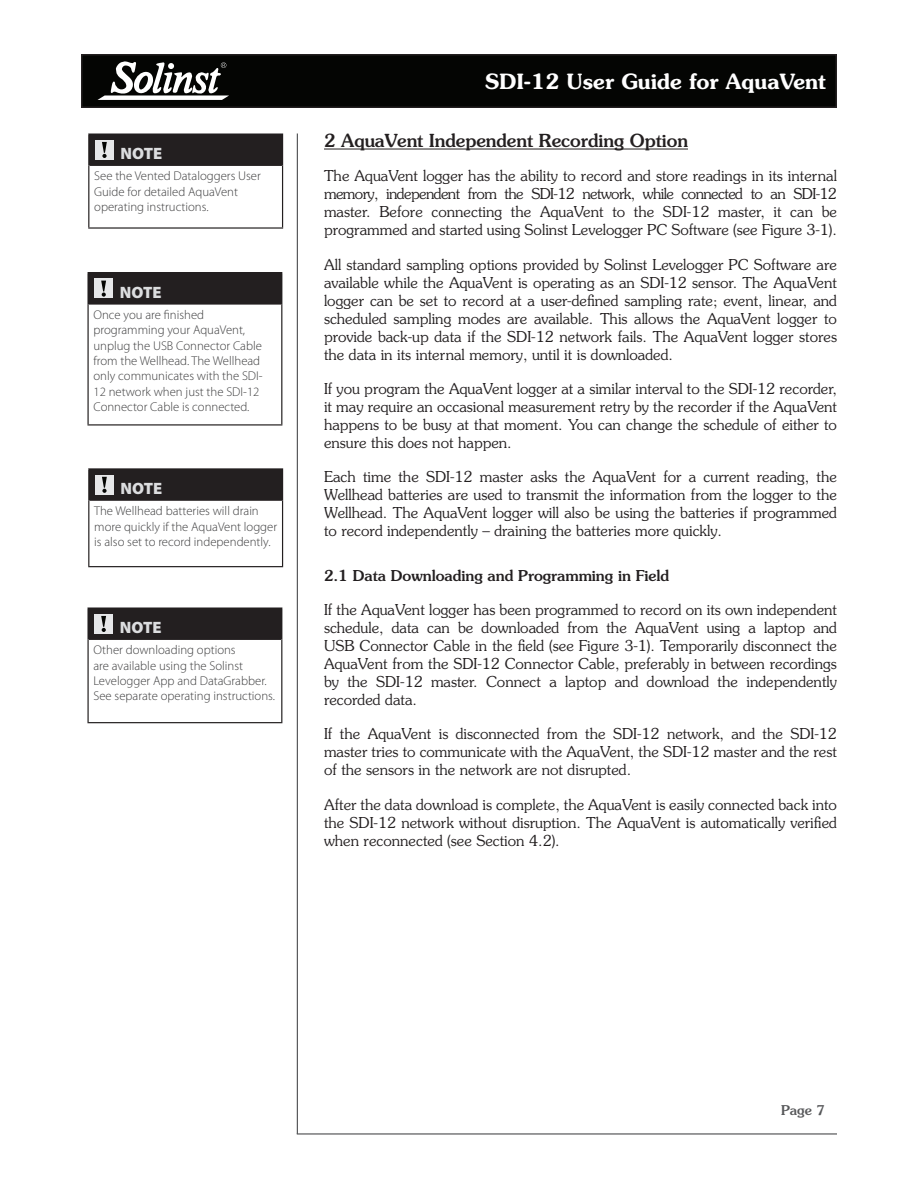
<style>
.page{position:relative;width:918px;height:1188px;background:#fff}
.page>*{position:absolute;margin:0;border:0;box-sizing:border-box;transform-origin:0 0}
.t1{font:600 21px "Souvenir Std";color:#fff}
.Body_Title_1_0{font:500 18px "Souvenir Std";color:#231f20}
.NOTE_Title{font:900 16.5px "Myriad Pro";color:#dcdddf}
.BODY_Text{font:300 15px/18px "Souvenir Std";color:#231f20;text-align:justify}
.BODY_Title_1_1{font:500 15px "Souvenir Std";color:#231f20}
.t2{font:500 13.5px "Souvenir Std";color:#57585a}
.NOTE_Body_Text{font:300 12.75px/15.3px "Myriad Pro";color:#3e3e3f}
</style>
<div class="page">
<div style="left:82px;top:55px;width:754px;height:52px;background:#040503"></div>
<div style="left:81px;top:54px;width:756px;height:54px;border:2px solid #231f20"></div>
<svg style="left:97px;top:61px;width:132px;height:39px"></svg>
<hr style="left:297px;top:134px;width:1px;height:1000px;background:#57585a">
<hr style="left:297px;top:1133px;width:540px;height:2px;background:#57585a">
<hr style="left:324px;top:149px;width:364px;height:1px;background:#231f20">
<div style="left:89px;top:134px;width:194px;height:31px;background:#231f20"></div>
<hr style="left:88px;top:165px;width:1px;height:62px;background:#231f20">
<hr style="left:282px;top:165px;width:1px;height:62px;background:#231f20">
<hr style="left:88px;top:227px;width:195px;height:2px;background:#231f20">
<hr style="left:88px;top:134px;width:195px;height:1px;background:#231f20">
<hr style="left:88px;top:135px;width:1px;height:30px;background:#231f20">
<hr style="left:89px;top:165px;width:193px;height:1px;background:#231f20">
<div style="left:95px;top:140px;width:19px;height:19px;background:#e6e7e9"></div>
<svg style="left:102px;top:142px;width:5px;height:16px"></svg>
<div style="left:88px;top:273px;width:194px;height:31px;background:#231f20"></div>
<hr style="left:87px;top:304px;width:2px;height:120px;background:#231f20">
<hr style="left:281px;top:304px;width:1px;height:120px;background:#231f20">
<hr style="left:87px;top:424px;width:195px;height:2px;background:#231f20">
<hr style="left:87px;top:272px;width:195px;height:1px;background:#231f20">
<hr style="left:87px;top:273px;width:2px;height:31px;background:#231f20">
<hr style="left:89px;top:304px;width:192px;height:1px;background:#231f20">
<div style="left:94px;top:279px;width:19px;height:19px;background:#e6e7e9"></div>
<svg style="left:101px;top:281px;width:5px;height:16px"></svg>
<div style="left:89px;top:469px;width:194px;height:31px;background:#231f20"></div>
<hr style="left:88px;top:500px;width:1px;height:66px;background:#231f20">
<hr style="left:282px;top:500px;width:1px;height:66px;background:#231f20">
<hr style="left:88px;top:566px;width:195px;height:1px;background:#231f20">
<hr style="left:88px;top:468px;width:195px;height:2px;background:#231f20">
<hr style="left:88px;top:470px;width:1px;height:30px;background:#231f20">
<hr style="left:89px;top:500px;width:193px;height:1px;background:#231f20">
<div style="left:95px;top:475px;width:19px;height:19px;background:#e6e7e9"></div>
<svg style="left:102px;top:477px;width:5px;height:16px"></svg>
<div style="left:88px;top:608px;width:194px;height:31px;background:#231f20"></div>
<hr style="left:87px;top:639px;width:2px;height:83px;background:#231f20">
<hr style="left:281px;top:639px;width:1px;height:83px;background:#231f20">
<hr style="left:87px;top:722px;width:195px;height:1px;background:#231f20">
<hr style="left:87px;top:607px;width:195px;height:2px;background:#231f20">
<hr style="left:87px;top:609px;width:2px;height:30px;background:#231f20">
<hr style="left:89px;top:639px;width:192px;height:1px;background:#231f20">
<div style="left:94px;top:614px;width:19px;height:19px;background:#e6e7e9"></div>
<svg style="left:101px;top:616px;width:5px;height:16px"></svg>
<p class="NOTE_Title" style="left:121px;top:145px;width:43px">NOTE</p>
<p class="NOTE_Body_Text" style="left:94px;top:169px;width:168px">See the Vented Dataloggers User<br>Guide for detailed AquaVent operating instructions.</p>
<p class="NOTE_Title" style="left:120px;top:283px;width:43px">NOTE</p>
<p class="NOTE_Body_Text" style="left:93px;top:307px;width:171px">Once you are finished programming your AquaVent, unplug the USB Connector Cable from the Wellhead. The Wellhead only communicates with the SDI-<br>12 network when just the SDI-12<br>Connector Cable is connected.</p>
<p class="NOTE_Title" style="left:121px;top:479px;width:43px">NOTE</p>
<p class="NOTE_Body_Text" style="left:94px;top:504px;width:184px">The Wellhead batteries will drain more quickly if the AquaVent logger is also set to record independently.</p>
<p class="NOTE_Title" style="left:120px;top:619px;width:43px">NOTE</p>
<p class="NOTE_Body_Text" style="left:93px;top:643px;width:183px">Other downloading options<br>are available using the Solinst<br>Levelogger App and DataGrabber.<br>See separate operating instructions.</p>
<h1 class="t1" style="left:485px;top:68px;width:342px">SDI-12 User Guide for AquaVent</h1>
<p class="Body_Title_1_0" style="left:324px;top:130px;width:366px">2 AquaVent Independent Recording Option</p>
<p class="BODY_Text" style="left:324px;top:167px;width:515px">The AquaVent logger has the ability to record and store readings in its internal memory, independent from the SDI-12 network, while connected to an SDI-12 master. Before connecting the AquaVent to the SDI-12 master, it can be programmed and started using Solinst Levelogger PC Software (see Figure 3-1).</p>
<p class="BODY_Text" style="left:324px;top:255px;width:515px">All standard sampling options provided by Solinst Levelogger PC Software are available while the AquaVent is operating as an SDI-12 sensor. The AquaVent logger can be set to record at a user-defined sampling rate; event, linear, and scheduled sampling modes are available. This allows the AquaVent logger to provide back-up data if the SDI-12 network fails. The AquaVent logger stores the data in its internal memory, until it is downloaded.</p>
<p class="BODY_Text" style="left:324px;top:379px;width:515px">If you program the AquaVent logger at a similar interval to the SDI-12 recorder, it may require an occasional measurement retry by the recorder if the AquaVent happens to be busy at that moment. You can change the schedule of either to ensure this does not happen.</p>
<p class="BODY_Text" style="left:324px;top:468px;width:515px">Each time the SDI-12 master asks the AquaVent for a current reading, the Wellhead batteries are used to transmit the information from the logger to the Wellhead. The AquaVent logger will also be using the batteries if programmed to record independently – draining the batteries more quickly.</p>
<p class="BODY_Title_1_1" style="left:324px;top:567px;width:347px">2.1 Data Downloading and Programming in Field</p>
<p class="BODY_Text" style="left:324px;top:601px;width:515px">If the AquaVent logger has been programmed to record on its own independent schedule, data can be downloaded from the AquaVent using a laptop and USB Connector Cable in the field (see Figure 3-1). Temporarily disconnect the AquaVent from the SDI-12 Connector Cable, preferably in between recordings by the SDI-12 master. Connect a laptop and download the independently recorded data.</p>
<p class="BODY_Text" style="left:324px;top:725px;width:514px">If the AquaVent is disconnected from the SDI-12 network, and the SDI-12 master tries to communicate with the AquaVent, the SDI-12 master and the rest of the sensors in the network are not disrupted.</p>
<p class="BODY_Text" style="left:324px;top:795px;width:515px">After the data download is complete, the AquaVent is easily connected back into the SDI-12 network without disruption. The AquaVent is automatically verified when reconnected (see Section 4.2).</p>
<p class="t2" style="left:781px;top:1102px;width:45px">Page 7</p>
</div>
